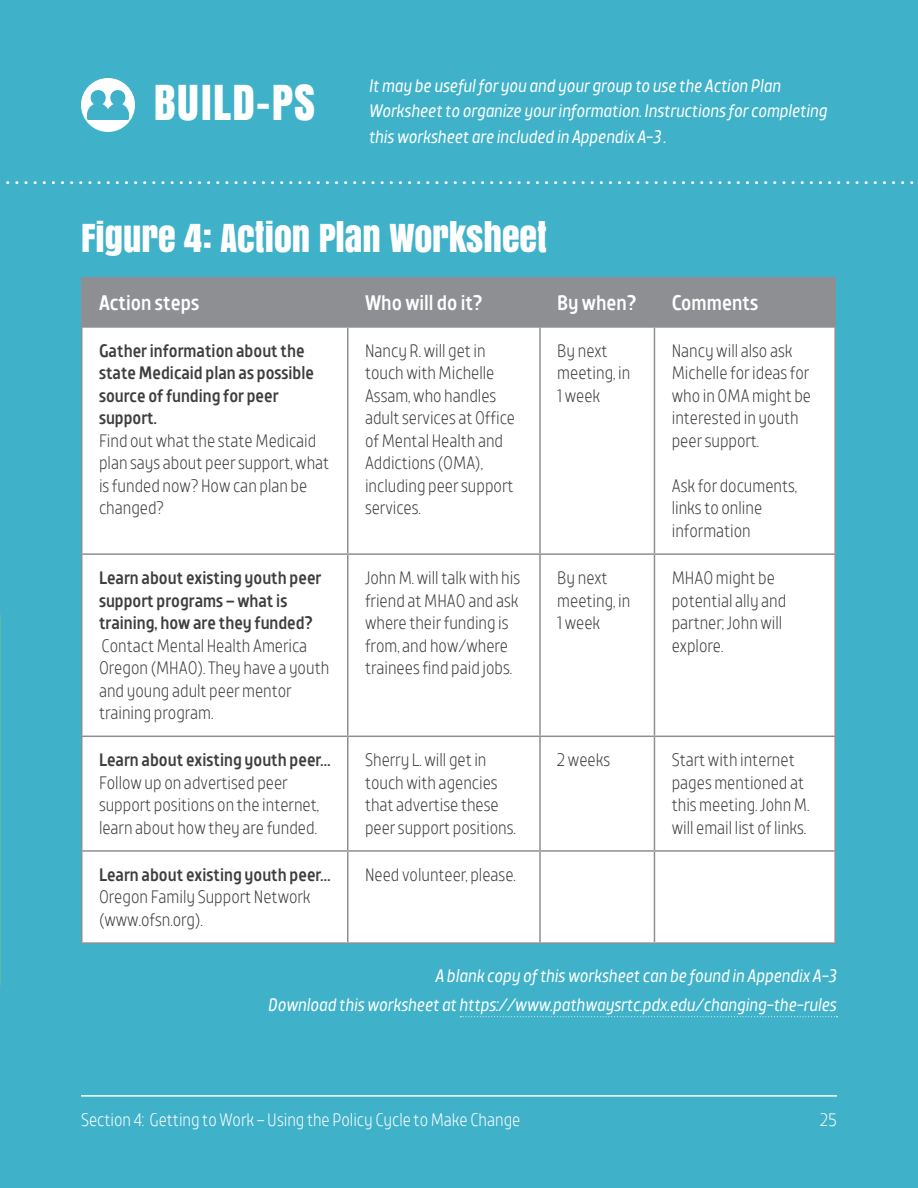
<style>
.page{position:relative;width:918px;height:1188px;background:#3fb2ca}
.page>*{position:absolute;margin:0;border:0;box-sizing:border-box;transform-origin:0 0}
.t1{font:45px "Anton";letter-spacing:.03em;color:#fff}
.t2{font:36px "Anton";color:#fff}
.t3{font:500 21px "TT Teds";color:#fff}
.t4{font:300 18px/22.5px "TT Teds";color:#3e3e3f}
.t5{font:italic 18px/25.5px "TT Teds";color:#fff}
.t6{font:500 18px/22.5px "TT Teds";color:#3e3e3f}
.t7{font:300 18px "TT Teds";color:#fff}
</style>
<div class="page">
<svg style="left:81px;top:78px;width:54px;height:54px"></svg>
<svg style="left:6px;top:181px;width:908px;height:3px"></svg>
<div style="left:82px;top:278px;width:752px;height:48px;background:#8d8f92"></div>
<div style="left:82px;top:328px;width:752px;height:614px;background:#fff"></div>
<hr style="left:81px;top:277px;width:267px;height:1px;background:#8d8f92">
<hr style="left:81px;top:278px;width:1px;height:48px;background:#8d8f92">
<hr style="left:348px;top:277px;width:192px;height:1px;background:#8d8f92">
<hr style="left:347px;top:278px;width:2px;height:48px;background:#8d8f92">
<hr style="left:540px;top:277px;width:114px;height:1px;background:#8d8f92">
<hr style="left:539px;top:278px;width:2px;height:48px;background:#8d8f92">
<hr style="left:654px;top:277px;width:182px;height:1px;background:#8d8f92">
<hr style="left:654px;top:278px;width:1px;height:48px;background:#8d8f92">
<hr style="left:834px;top:278px;width:2px;height:48px;background:#8d8f92">
<hr style="left:81px;top:326px;width:267px;height:2px;background:#8d8f92">
<hr style="left:81px;top:328px;width:1px;height:225px;background:#8d8f92">
<hr style="left:348px;top:326px;width:192px;height:2px;background:#8d8f92">
<hr style="left:347px;top:328px;width:2px;height:225px;background:#8d8f92">
<hr style="left:540px;top:326px;width:114px;height:2px;background:#8d8f92">
<hr style="left:539px;top:328px;width:2px;height:225px;background:#8d8f92">
<hr style="left:654px;top:326px;width:182px;height:2px;background:#8d8f92">
<hr style="left:654px;top:328px;width:1px;height:225px;background:#8d8f92">
<hr style="left:834px;top:328px;width:2px;height:225px;background:#8d8f92">
<hr style="left:81px;top:553px;width:267px;height:2px;background:#8d8f92">
<hr style="left:81px;top:555px;width:1px;height:181px;background:#8d8f92">
<hr style="left:348px;top:553px;width:192px;height:2px;background:#8d8f92">
<hr style="left:347px;top:555px;width:2px;height:181px;background:#8d8f92">
<hr style="left:540px;top:553px;width:114px;height:2px;background:#8d8f92">
<hr style="left:539px;top:555px;width:2px;height:181px;background:#8d8f92">
<hr style="left:654px;top:553px;width:182px;height:2px;background:#8d8f92">
<hr style="left:654px;top:555px;width:1px;height:181px;background:#8d8f92">
<hr style="left:834px;top:555px;width:2px;height:181px;background:#8d8f92">
<hr style="left:81px;top:736px;width:267px;height:1px;background:#8d8f92">
<hr style="left:81px;top:737px;width:1px;height:113px;background:#8d8f92">
<hr style="left:348px;top:736px;width:192px;height:1px;background:#8d8f92">
<hr style="left:347px;top:737px;width:2px;height:113px;background:#8d8f92">
<hr style="left:540px;top:736px;width:114px;height:1px;background:#8d8f92">
<hr style="left:539px;top:737px;width:2px;height:113px;background:#8d8f92">
<hr style="left:654px;top:736px;width:182px;height:1px;background:#8d8f92">
<hr style="left:654px;top:737px;width:1px;height:113px;background:#8d8f92">
<hr style="left:834px;top:737px;width:2px;height:113px;background:#8d8f92">
<hr style="left:81px;top:850px;width:267px;height:2px;background:#8d8f92">
<hr style="left:81px;top:852px;width:1px;height:90px;background:#8d8f92">
<hr style="left:348px;top:850px;width:192px;height:2px;background:#8d8f92">
<hr style="left:347px;top:852px;width:2px;height:90px;background:#8d8f92">
<hr style="left:540px;top:850px;width:114px;height:2px;background:#8d8f92">
<hr style="left:539px;top:852px;width:2px;height:90px;background:#8d8f92">
<hr style="left:654px;top:850px;width:182px;height:2px;background:#8d8f92">
<hr style="left:654px;top:852px;width:1px;height:90px;background:#8d8f92">
<hr style="left:834px;top:852px;width:2px;height:90px;background:#8d8f92">
<hr style="left:81px;top:942px;width:267px;height:2px;background:#8d8f92">
<hr style="left:348px;top:942px;width:192px;height:2px;background:#8d8f92">
<hr style="left:540px;top:942px;width:114px;height:2px;background:#8d8f92">
<hr style="left:654px;top:942px;width:182px;height:2px;background:#8d8f92">
<svg style="left:460px;top:1016px;width:378px;height:1px"></svg>
<hr style="left:81px;top:1095px;width:756px;height:2px;background:#fff">
<p class="t1" style="left:154px;top:67px;width:163px">BUILD-PS</p>
<p class="t5" style="left:369px;top:73px;width:460px">It may be useful for you and your group to use the Action Plan<br>Worksheet to organize your information. Instructions for completing this worksheet are included in Appendix A-3 .</p>
<p class="t2" style="left:81px;top:210px;width:468px">FIGURE 4: ACTION PLAN WORKSHEET</p>
<p class="t3" style="left:99px;top:289px;width:102px">Action steps</p>
<p class="t3" style="left:365px;top:289px;width:119px">Who will do it?</p>
<p class="t3" style="left:557px;top:289px;width:80px">By when?</p>
<p class="t3" style="left:672px;top:289px;width:88px">Comments</p>
<p class="t6" style="left:99px;top:340px;width:217px">Gather information about the state Medicaid plan as possible source of funding for peer support.</p>
<p class="t4" style="left:99px;top:429px;width:232px">Find out what the state Medicaid plan says about peer support, what is funded now? How can plan be changed?</p>
<p class="t4" style="left:365px;top:339px;width:152px">Nancy R. will get in touch with Michelle<br>Assam, who handles adult services at Office of Mental Health and<br>Addictions (OMA), including peer support services.</p>
<p class="t4" style="left:557px;top:339px;width:75px">By next meeting, in<br>1 week</p>
<p class="t4" style="left:672px;top:339px;width:141px">Nancy will also ask<br>Michelle for ideas for who in OMA might be interested in youth peer support.</p>
<p class="t4" style="left:672px;top:474px;width:127px">Ask for documents, links to online information</p>
<p class="t6" style="left:99px;top:567px;width:224px">Learn about existing youth peer support programs – what is training, how are they funded?</p>
<p class="t4" style="left:99px;top:634px;width:232px">Contact Mental Health America<br>Oregon (MHAO). They have a youth and young adult peer mentor training program.</p>
<p class="t6" style="left:99px;top:749px;width:233px">Learn about existing youth peer…</p>
<p class="t4" style="left:99px;top:771px;width:222px">Follow up on advertised peer support positions on the internet, learn about how they are funded.</p>
<p class="t6" style="left:99px;top:864px;width:233px">Learn about existing youth peer…</p>
<p class="t4" style="left:99px;top:886px;width:213px">Oregon Family Support Network (www.ofsn.org).</p>
<p class="t4" style="left:365px;top:567px;width:157px">John M. will talk with his friend at MHAO and ask where their funding is from, and how/where trainees find paid jobs.</p>
<p class="t4" style="left:557px;top:567px;width:75px">By next meeting, in<br>1 week</p>
<p class="t4" style="left:672px;top:567px;width:116px">MHAO might be potential ally and partner; John will explore.</p>
<p class="t4" style="left:365px;top:749px;width:152px">Sherry L. will get in touch with agencies that advertise these peer support positions.</p>
<p class="t4" style="left:557px;top:749px;width:54px">2 weeks</p>
<p class="t4" style="left:672px;top:749px;width:139px">Start with internet pages mentioned at this meeting. John M. will email list of links.</p>
<p class="t4" style="left:365px;top:863px;width:152px">Need volunteer, please.</p>
<p class="t5" style="left:436px;top:963px;width:403px">A blank copy of this worksheet can be found in Appendix A-3</p>
<p class="t5" style="left:269px;top:992px;width:570px">Download this worksheet at https://www.pathwaysrtc.pdx.edu/changing-the-rules</p>
<p class="t7" style="left:81px;top:1108px;width:441px">Section 4: Getting to Work – Using the Policy Cycle to Make Change</p>
<p class="t7" style="left:820px;top:1108px;width:18px">25</p>
</div>
